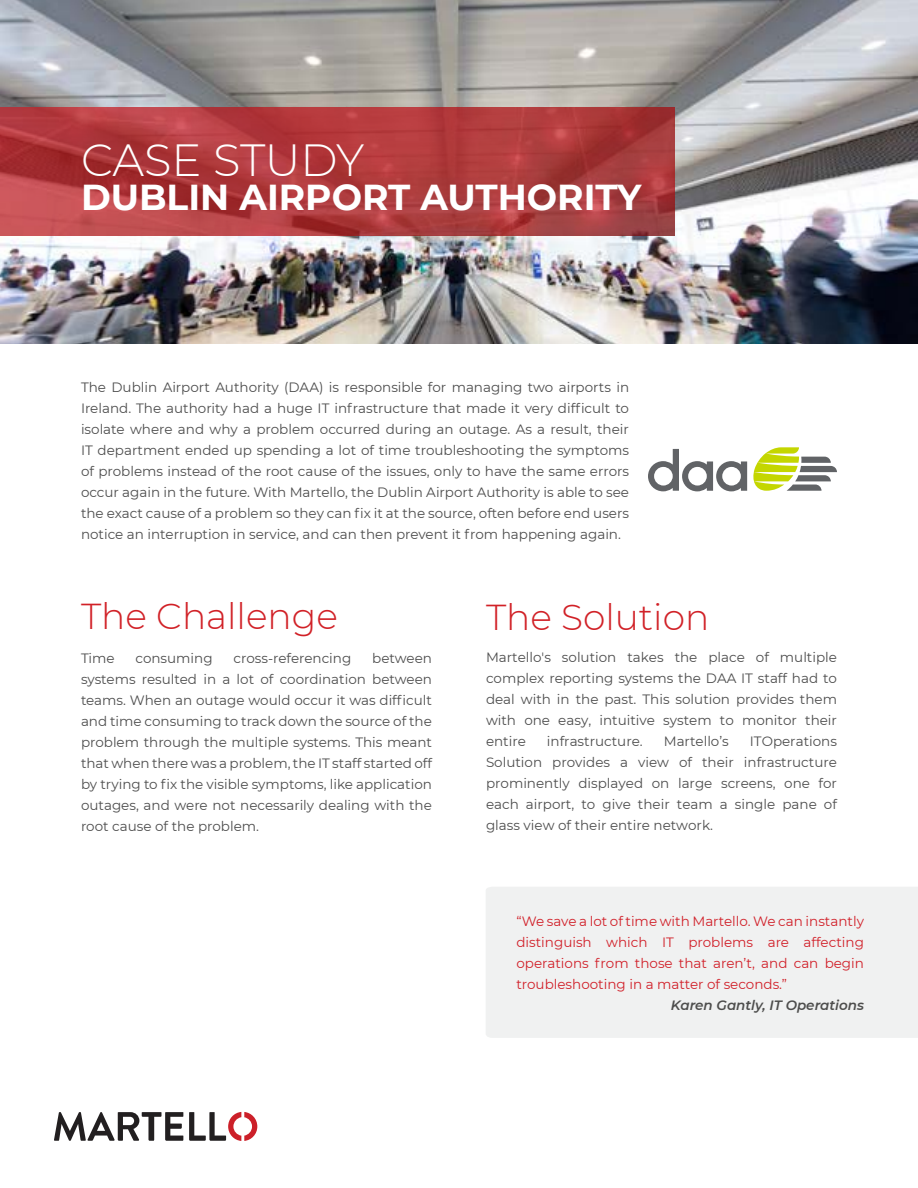
<style>
.page{position:relative;width:918px;height:1188px;background:#fff}
.page>*{position:absolute;margin:0;border:0;box-sizing:border-box;transform-origin:0 0}
.t1{font:300 45px "Montserrat";letter-spacing:-.01em;color:#fff}
.t2{font:300 36px "Montserrat";color:#d12127}
.t3{font:700 36px "Montserrat";color:#fff}
.t4{font:13.5px/21px "Montserrat";color:#4d4d4d;text-align:justify}
.t5{font:13.5px/21px "Montserrat";color:#d12029;text-align:justify}
.t6{font:italic 600 13.5px "Montserrat";color:#4d4d4c}
</style>
<div class="page">
<img style="left:0;top:0;width:918px;height:343px">
<img style="left:0;top:107px;width:675px;height:129px">
<div style="left:486px;top:887px;width:432px;height:151px;background:#f0f1f1"></div>
<svg style="left:54px;top:1112px;width:129px;height:29px"></svg>
<svg style="left:189px;top:1112px;width:68px;height:29px"></svg>
<svg style="left:648px;top:447px;width:189px;height:44px"></svg>
<h1 class="t1" style="left:81px;top:130px;width:285px">CASE STUDY</h1>
<h2 class="t3" style="left:81px;top:172px;width:562px">DUBLIN AIRPORT AUTHORITY</h2>
<p class="t4" style="left:81px;top:376px;width:550px">The Dublin Airport Authority (DAA) is responsible for managing two airports in Ireland. The authority had a huge IT infrastructure that made it very difficult to isolate where and why a problem occurred during an outage. As a result, their IT department ended up spending a lot of time troubleshooting the symptoms of problems instead of the root cause of the issues, only to have the same errors occur again in the future. With Martello, the Dublin Airport Authority is able to see the exact cause of a problem so they can fix it at the source, often before end users notice an interruption in service, and can then prevent it from happening again.</p>
<h2 class="t2" style="left:81px;top:592px;width:258px">The Challenge</h2>
<p class="t4" style="left:81px;top:648px;width:35px">Time</p>
<p class="t4" style="left:136px;top:648px;width:79px">consuming</p>
<p class="t4" style="left:234px;top:648px;width:119px">cross-referencing</p>
<p class="t4" style="left:81px;top:648px;width:353px;text-indent:291px">between systems resulted in a lot of coordination between teams. When an outage would occur it was difficult and time consuming to track down the source of the problem through the multiple systems. This meant that when there was a problem, the IT staff started off by trying to fix the visible symptoms, like application outages, and were not necessarily dealing with the root cause of the problem.</p>
<h2 class="t2" style="left:486px;top:593px;width:225px">The Solution</h2>
<p class="t4" style="left:486px;top:646px;width:353px">Martello's solution takes the place of multiple complex reporting systems the DAA IT staff had to deal with in the past. This solution provides them with one easy, intuitive system to monitor their entire</p>
<p class="t4" style="left:547px;top:730px;width:97px">infrastructure.</p>
<p class="t4" style="left:664px;top:730px;width:67px">Martello’s</p>
<p class="t4" style="left:486px;top:730px;width:353px;text-indent:264px">ITOperations Solution provides a view of their infrastructure prominently displayed on large screens, one for each airport, to give their team a single pane of glass view of their entire network.</p>
<p class="t5" style="left:516px;top:910px;width:349px">“We save a lot of time with Martello. We can instantly distinguish which IT problems are affecting operations from those that aren’t, and can begin troubleshooting in a matter of seconds.”</p>
<p class="t6" style="left:671px;top:995px;width:195px">Karen Gantly, IT Operations</p>
</div>
